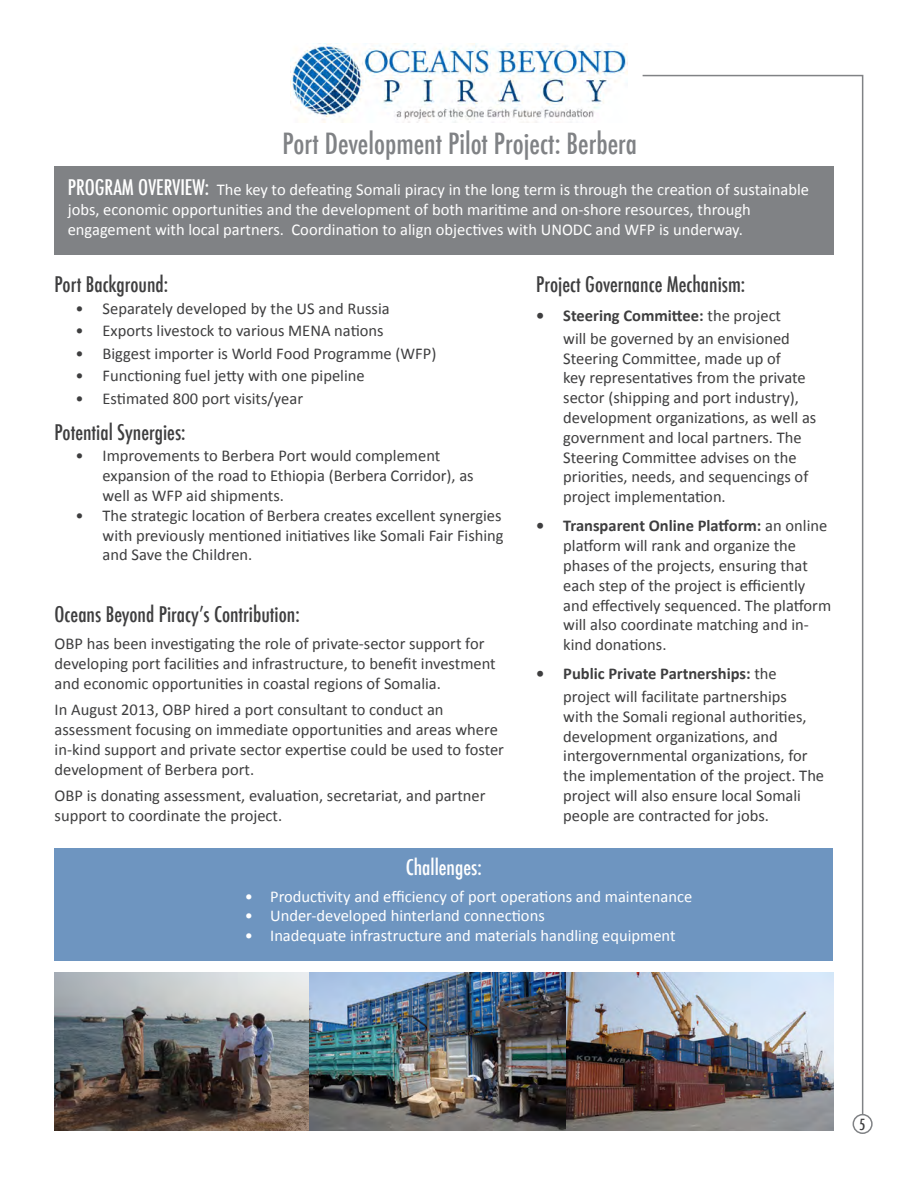
<style>
.page{position:relative;width:918px;height:1188px;background:#fff}
.page>*{position:absolute;margin:0;border:0;box-sizing:border-box;transform-origin:0 0}
.t1{font:500 condensed 28.5px "Futura";color:#808285}
.t2{font:500 condensed 21px "Futura";color:#3e3e3f}
.t3{font:500 condensed 21px "Futura";color:#fff}
.t4{font:16.5px/19.8px "Calibri";color:#3e3e3f}
.t5{font:16.5px/19.8px "Calibri";color:#fff}
.List_Paragraph{font:500 condensed 15px "Futura";color:#3e3e3f}
.s1{font-family:"Futura";font-weight:500;font-stretch:condensed;font-size:21px}
.s2{font-weight:700}
</style>
<div class="page">
<div style="left:54px;top:848px;width:779px;height:112px;background:#6e95c0"></div>
<div style="left:54px;top:167px;width:780px;height:88px;background:#808285"></div>
<img style="left:291px;top:44px;width:336px;height:79px">
<img style="left:55px;top:973px;width:778px;height:157px">
<svg style="left:641px;top:74px;width:223px;height:1042px"></svg>
<div style="left:853px;top:1114px;width:20px;height:20px;border:2px solid #808285;border-radius:50%"></div>
<p class="t1" style="left:282px;top:125px;width:356px">Port Development Pilot Project: Berbera</p>
<p class="t5" style="left:68px;top:180px;width:743px"><span class="s1">PROGRAM OVERVIEW:</span> The key to defeating Somali piracy in the long term is through the creation of sustainable jobs, economic opportunities and the development of both maritime and on-shore resources, through engagement with local partners. Coordination to align objectives with UNODC and WFP is underway.</p>
<p class="t2" style="left:55px;top:271px;width:115px">Port Background:</p>
<p class="t4" style="left:76px;top:298px;width:316px">• Separately developed by the US and Russia</p>
<p class="t4" style="left:76px;top:321px;width:310px">• Exports livestock to various MENA nations</p>
<p class="t4" style="left:76px;top:343px;width:362px">• Biggest importer is World Food Programme (WFP)</p>
<p class="t4" style="left:76px;top:366px;width:291px">• Functioning fuel jetty with one pipeline</p>
<p class="t4" style="left:76px;top:388px;width:229px">• Estimated 800 port visits/year</p>
<p class="t2" style="left:55px;top:419px;width:132px">Potential Synergies:</p>
<p class="t4" style="left:103px;top:446px;width:373px;text-indent:-27px">• Improvements to Berbera Port would complement expansion of the road to Ethiopia (Berbera Corridor), as well as WFP aid shipments.</p>
<p class="t4" style="left:103px;top:506px;width:403px;text-indent:-27px">• The strategic location of Berbera creates excellent synergies with previously mentioned initiatives like Somali Fair Fishing and Save the Children.</p>
<p class="t2" style="left:55px;top:601px;width:247px">Oceans Beyond Piracy’s Contribution:</p>
<p class="t4" style="left:55px;top:634px;width:443px">OBP has been investigating the role of private-sector support for developing port facilities and infrastructure, to benefit investment and economic opportunities in coastal regions of Somalia.</p>
<p class="t4" style="left:55px;top:700px;width:451px">In August 2013, OBP hired a port consultant to conduct an assessment focusing on immediate opportunities and areas where in-kind support and private sector expertise could be used to foster development of Berbera port.</p>
<p class="t4" style="left:55px;top:786px;width:432px">OBP is donating assessment, evaluation, secretariat, and partner support to coordinate the project.</p>
<p class="t2" style="left:536px;top:271px;width:210px">Project Governance Mechanism:</p>
<p class="t4" style="left:563px;top:305px;width:228px;line-height:22.5px;text-indent:-27px"><span class="s2">• Steering Committee:</span> the project will be governed by an envisioned</p>
<p class="t4" style="left:563px;top:348px;width:255px">Steering Committee, made up of<br>key representatives from the private sector (shipping and port industry), development organizations, as well as government and local partners. The Steering Committee advises on the priorities, needs, and sequencings of project implementation.</p>
<p class="t4" style="left:563px;top:516px;width:269px;text-indent:-27px"><span class="s2">• Transparent Online Platform:</span> an online platform will rank and organize the phases of the projects, ensuring that each step of the project is efficiently and effectively sequenced. The platform will also coordinate matching and in&shy;kind donations.</p>
<p class="t4" style="left:563px;top:663px;width:225px;line-height:22.5px;text-indent:-27px"><span class="s2">• Public Private Partnerships:</span> the project will facilitate partnerships</p>
<p class="t4" style="left:563px;top:706px;width:262px">with the Somali regional authorities, development organizations, and intergovernmental organizations, for the implementation of the project. The project will also ensure local Somali people are contracted for jobs.</p>
<p class="t3" style="left:406px;top:854px;width:77px">Challenges:</p>
<p class="t5" style="left:245px;top:886px;width:449px">• Productivity and efficiency of port operations and maintenance</p>
<p class="t5" style="left:245px;top:906px;width:302px">• Under-developed hinterland connections</p>
<p class="t5" style="left:245px;top:926px;width:433px">• Inadequate infrastructure and materials handling equipment</p>
<p class="List_Paragraph" style="left:859px;top:1114px;width:8px">5</p>
</div>
